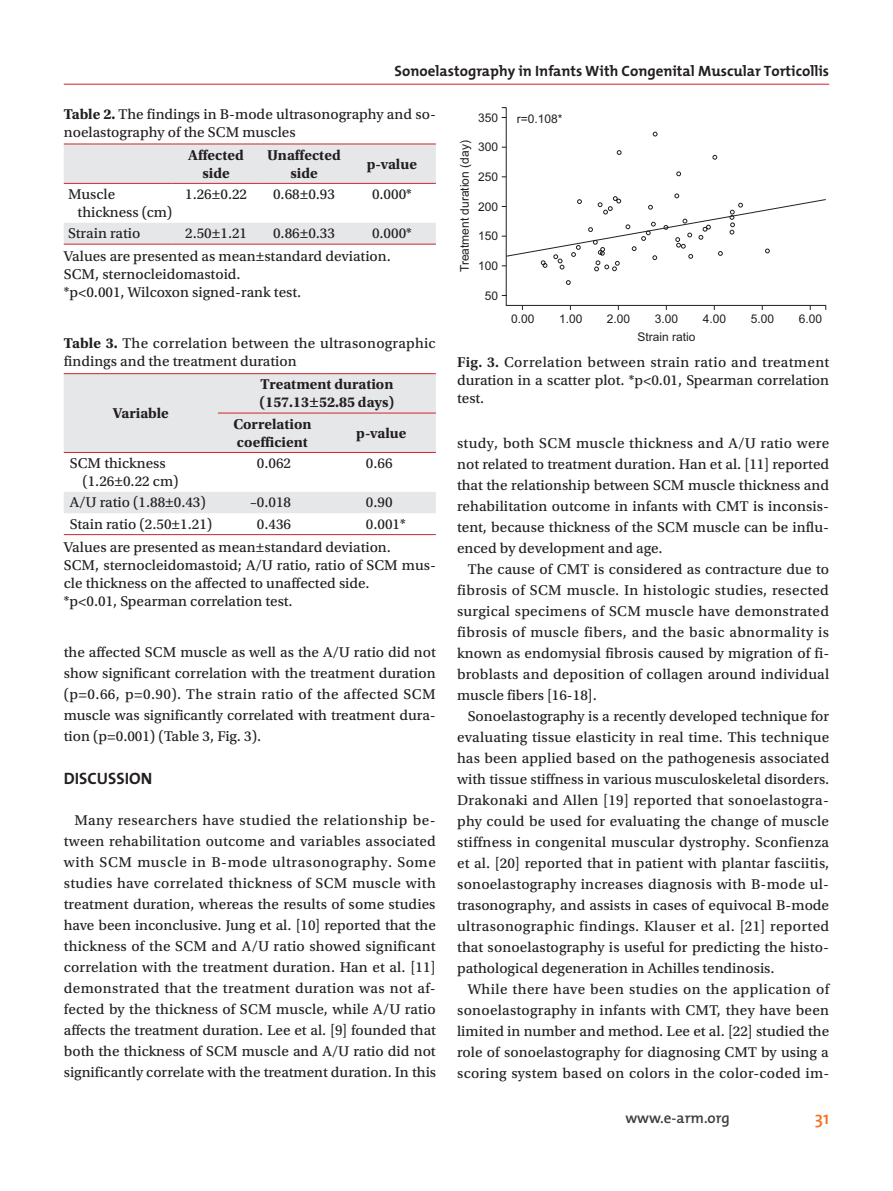
<style>
.page{position:relative;width:893px;height:1191px;background:#fff}
.page>*{position:absolute;margin:0;border:0;box-sizing:border-box;transform-origin:0 0}
.t1{font:600 18px "The Mix";color:#f47321}
.t2{font:700 16.5px "The Mix";color:#231f20}
.t3{font:15px/21px "Utopia Std Capt";color:#231f20}
.t4{font:700 15px/18px "Utopia Std";color:#231f20}
.t5{font:700 15px "The Mix";color:#231f20}
.t6{font:600 15px "The Mix";color:#3e3e3f}
.t7{font:12px "Arial";color:#231f20}
.s1{font-family:"Utopia Std";font-weight:700}
.s2{font-family:"Utopia Std";font-weight:600}
</style>
<div class="page">
<hr style="left:64px;top:84px;width:765px;height:1px;background:#d1232a">
<svg style="left:64px;top:374px;width:372px;height:139px;fill:#e6e7e9"></svg>
<hr style="left:218px;top:413px;width:109px;height:1px;background:#d1232a">
<hr style="left:327px;top:413px;width:109px;height:1px;background:#d1232a">
<hr style="left:64px;top:373px;width:154px;height:1px;background:#d1232a">
<hr style="left:218px;top:373px;width:109px;height:1px;background:#d1232a">
<hr style="left:327px;top:373px;width:109px;height:1px;background:#d1232a">
<hr style="left:64px;top:452px;width:154px;height:1px;background:#d1232a">
<hr style="left:218px;top:452px;width:109px;height:1px;background:#d1232a">
<hr style="left:327px;top:452px;width:109px;height:1px;background:#d1232a">
<hr style="left:64px;top:534px;width:154px;height:1px;background:#d1232a">
<hr style="left:218px;top:534px;width:109px;height:1px;background:#d1232a">
<hr style="left:327px;top:534px;width:109px;height:1px;background:#d1232a">
<svg style="left:64px;top:145px;width:372px;height:99px"></svg>
<hr style="left:64px;top:144px;width:108px;height:1px;background:#d1232a">
<hr style="left:172px;top:144px;width:88px;height:1px;background:#d1232a">
<hr style="left:260px;top:144px;width:88px;height:1px;background:#d1232a">
<hr style="left:348px;top:144px;width:88px;height:1px;background:#d1232a">
<hr style="left:64px;top:183px;width:108px;height:1px;background:#d1232a">
<hr style="left:172px;top:183px;width:88px;height:1px;background:#d1232a">
<hr style="left:260px;top:183px;width:88px;height:1px;background:#d1232a">
<hr style="left:348px;top:183px;width:88px;height:1px;background:#d1232a">
<hr style="left:64px;top:244px;width:108px;height:1px;background:#d1232a">
<hr style="left:172px;top:244px;width:88px;height:1px;background:#d1232a">
<hr style="left:260px;top:244px;width:88px;height:1px;background:#d1232a">
<hr style="left:348px;top:244px;width:88px;height:1px;background:#d1232a">
<svg style="left:502px;top:131px;width:325px;height:179px"></svg>
<p class="t5" style="left:395px;top:59px;width:436px">Sonoelastography in Infants With Congenital Muscular Torticollis</p>
<p class="t3" style="left:64px;top:105px;width:374px;line-height:18px"><span class="s1">Table 2.</span> The findings in B-mode ultrasonography and so&shy;noelastography of the SCM muscles</p>
<p class="t4" style="left:188px;top:146px;width:57px;text-align:center">Affected side</p>
<p class="t4" style="left:267px;top:146px;width:75px;text-align:center">Unaffected side</p>
<p class="t4" style="left:367px;top:155px;width:52px">p-value</p>
<p class="t3" style="left:78px;top:185px;width:96px;line-height:18px;text-indent:-9px">Muscle thickness (cm)</p>
<p class="t3" style="left:185px;top:184px;width:63px">1.26±0.22</p>
<p class="t3" style="left:273px;top:184px;width:63px">0.68±0.93</p>
<p class="t3" style="left:372px;top:184px;width:41px">0.000*</p>
<p class="t3" style="left:68px;top:223px;width:74px">Strain ratio</p>
<p class="t3" style="left:185px;top:223px;width:63px">2.50±1.21</p>
<p class="t3" style="left:273px;top:223px;width:63px">0.86±0.33</p>
<p class="t3" style="left:64px;top:222px;width:350px;line-height:22.8px;text-indent:308px">0.000*<br>Values are presented as mean±standard deviation.</p>
<p class="t3" style="left:64px;top:266px;width:239px;line-height:18px">SCM, sternocleidomastoid. *p&lt;0.001, Wilcoxon signed-rank test.</p>
<p class="t3" style="left:64px;top:335px;width:373px;line-height:18px"><span class="s1">Table 3.</span> The correlation between the ultrasonographic findings and the treatment duration</p>
<p class="t4" style="left:113px;top:404px;width:58px">Variable</p>
<p class="t4" style="left:259px;top:375px;width:137px">Treatment duration (157.13±52.85 days)</p>
<p class="t4" style="left:233px;top:415px;width:80px">Correlation coefficient</p>
<p class="t4" style="left:356px;top:424px;width:52px">p-value</p>
<p class="t3" style="left:82px;top:454px;width:98px;line-height:18px;text-indent:-13px">SCM thickness (1.26±0.22 cm)</p>
<p class="t3" style="left:257px;top:453px;width:36px">0.062</p>
<p class="t3" style="left:366px;top:453px;width:28px">0.66</p>
<p class="t3" style="left:70px;top:492px;width:138px">A/U ratio (1.88±0.43)</p>
<p class="t3" style="left:250px;top:492px;width:43px">–0.018</p>
<p class="t3" style="left:366px;top:492px;width:28px">0.90</p>
<p class="t3" style="left:70px;top:514px;width:144px">Stain ratio (2.50±1.21)</p>
<p class="t3" style="left:257px;top:514px;width:36px">0.436</p>
<p class="t3" style="left:64px;top:513px;width:343px;line-height:22.8px;text-indent:302px">0.001*<br>Values are presented as mean±standard deviation.</p>
<p class="t3" style="left:64px;top:556px;width:374px;line-height:18px">SCM, sternocleidomastoid; A/U ratio, ratio of SCM mus&shy;cle thickness on the affected to unaffected side.<br>*p&lt;0.01, Spearman correlation test.</p>
<p class="t3" style="left:64px;top:642px;width:374px;text-align:justify">the affected SCM muscle as well as the A/U ratio did not show significant correlation with the treatment duration (p=0.66, p=0.90). The strain ratio of the affected SCM muscle was significantly correlated with treatment dura&shy;tion (p=0.001) (Table 3, Fig. 3).</p>
<p class="t2" style="left:64px;top:765px;width:90px">DISCUSSION</p>
<p class="t3" style="left:64px;top:810px;width:374px;text-align:justify;text-indent:11px">Many researchers have studied the relationship be&shy;tween rehabilitation outcome and variables associated with SCM muscle in B-mode ultrasonography. Some studies have correlated thickness of SCM muscle with treatment duration, whereas the results of some studies have been inconclusive. Jung et al. [10] reported that the thickness of the SCM and A/U ratio showed significant correlation with the treatment duration. Han et al. [11] demonstrated that the treatment duration was not af&shy;fected by the thickness of SCM muscle, while A/U ratio affects the treatment duration. Lee et al. [9] founded that both the thickness of SCM muscle and A/U ratio did not significantly correlate with the treatment duration. In this</p>
<p class="t7" style="left:478px;top:113px;width:22px">350</p>
<p class="t7" style="left:460px;top:272px;width:133px;rotate:-90deg">Treatment duration (day)</p>
<p class="t7" style="left:478px;top:143px;width:22px">300</p>
<p class="t7" style="left:478px;top:172px;width:22px">250</p>
<p class="t7" style="left:478px;top:202px;width:22px">200</p>
<p class="t7" style="left:478px;top:232px;width:22px">150</p>
<p class="t7" style="left:478px;top:261px;width:22px">100</p>
<p class="t7" style="left:485px;top:291px;width:15px">50</p>
<p class="t7" style="left:517px;top:114px;width:47px">r=0.108*</p>
<p class="t7" style="left:511px;top:314px;width:25px">0.00</p>
<p class="t7" style="left:559px;top:314px;width:25px">1.00</p>
<p class="t7" style="left:607px;top:314px;width:25px">2.00</p>
<p class="t7" style="left:799px;top:314px;width:25px">6.00</p>
<p class="t7" style="left:655px;top:314px;width:25px">3.00</p>
<p class="t7" style="left:703px;top:314px;width:25px">4.00</p>
<p class="t7" style="left:751px;top:314px;width:25px">5.00</p>
<p class="t7" style="left:637px;top:332px;width:60px">Strain ratio</p>
<p class="t3" style="left:457px;top:353px;width:374px;line-height:18px;text-align:justify"><span class="s2">Fig. 3.</span> Correlation between strain ratio and treatment duration in a scatter plot. *p&lt;0.01, Spearman correlation test.</p>
<p class="t3" style="left:457px;top:433px;width:374px;text-align:justify">study, both SCM muscle thickness and A/U ratio were not related to treatment duration. Han et al. [11] reported that the relationship between SCM muscle thickness and rehabilitation outcome in infants with CMT is inconsis&shy;tent, because thickness of the SCM muscle can be influ&shy;enced by development and age.</p>
<p class="t3" style="left:457px;top:559px;width:374px;text-align:justify;text-indent:11px">The cause of CMT is considered as contracture due to fibrosis of SCM muscle. In histologic studies, resected surgical specimens of SCM muscle have demonstrated fibrosis of muscle fibers, and the basic abnormality is known as endomysial fibrosis caused by migration of fi&shy;broblasts and deposition of collagen around individual muscle fibers [16-18].</p>
<p class="t3" style="left:457px;top:706px;width:374px;text-align:justify;text-indent:11px">Sonoelastography is a recently developed technique for evaluating tissue elasticity in real time. This technique has been applied based on the pathogenesis associated with tissue stiffness in various musculoskeletal disorders.<br>Drakonaki and Allen [19] reported that sonoelastogra&shy;phy could be used for evaluating the change of muscle stiffness in congenital muscular dystrophy. Sconfienza et al. [20] reported that in patient with plantar fasciitis, sonoelastography increases diagnosis with B-mode ul&shy;trasonography, and assists in cases of equivocal B-mode ultrasonographic findings. Klauser et al. [21] reported that sonoelastography is useful for predicting the histo&shy;pathological degeneration in Achilles tendinosis.</p>
<p class="t3" style="left:457px;top:979px;width:374px;text-align:justify;text-indent:11px">While there have been studies on the application of sonoelastography in infants with CMT, they have been limited in number and method. Lee et al. [22] studied the role of sonoelastography for diagnosing CMT by using a scoring system based on colors in the color-coded im-</p>
<p class="t6" style="left:625px;top:1105px;width:106px">www.e-arm.org</p>
<p class="t1" style="left:815px;top:1102px;width:16px">31</p>
</div>
